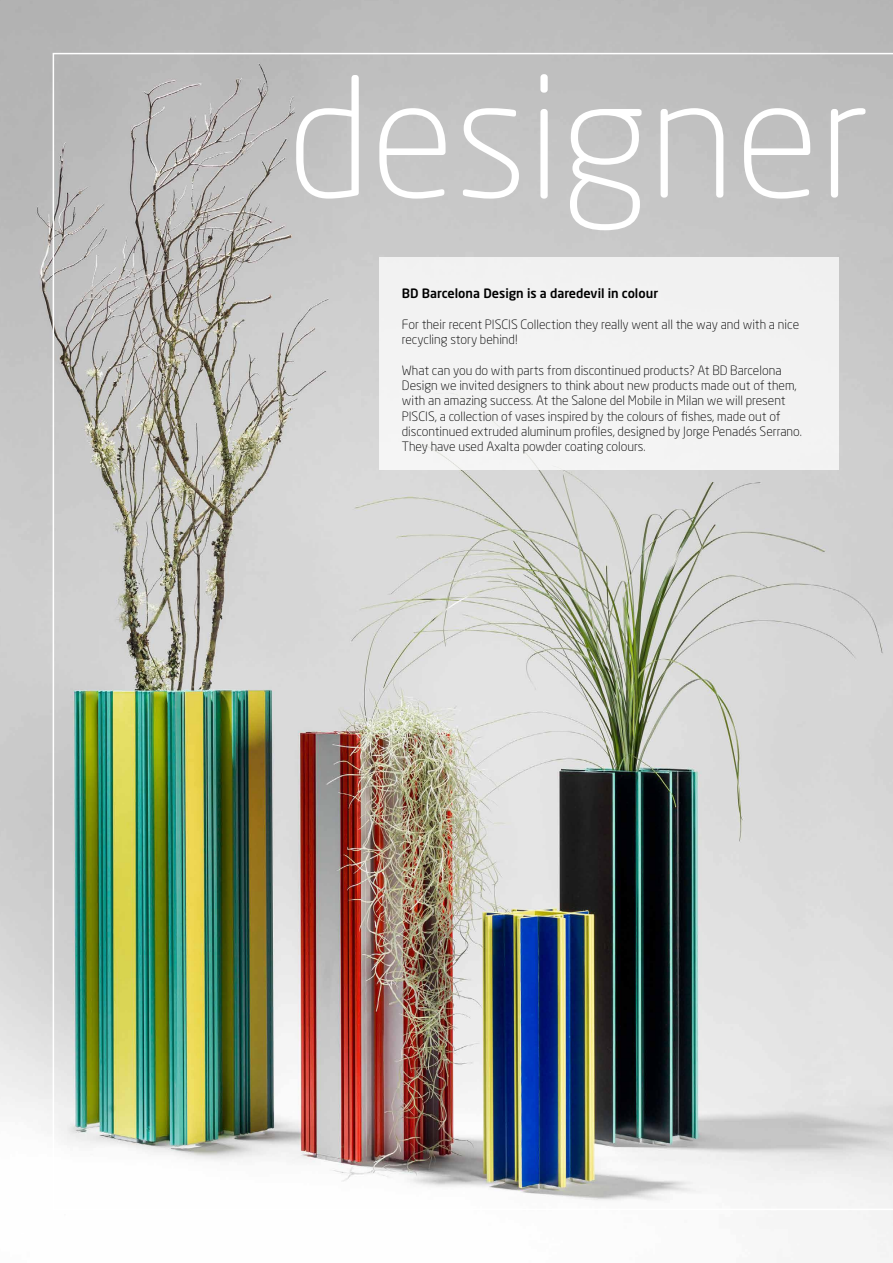
<style>
.page{position:relative;width:893px;height:1263px;background:#fff}
.page>*{position:absolute;margin:0;border:0;box-sizing:border-box;transform-origin:0 0}
.t1{font:300 165px "Neo Sans Pro";color:#fff}
.Absatzformat_1{font:300 12.75px/15.3px "Neo Sans Pro";color:#000}
.Absatzformat_1-2{font:500 12.75px "Neo Sans Pro";color:#000}
</style>
<div class="page">
<img style="left:0;top:0;width:893px;height:1258px">
<img style="left:52px;top:52px;width:841px;height:1159px">
<div style="left:380px;top:257px;width:459px;height:213px;background:#f3f3f3"></div>
<p class="t1" style="left:287px;top:39px;width:585px">designer</p>
<p class="Absatzformat_1-2" style="left:402px;top:286px;width:258px">BD Barcelona Design is a daredevil in colour</p>
<p class="Absatzformat_1" style="left:402px;top:317px;width:399px">For their recent PISCIS Collection they really went all the way and with a nice recycling story behind!</p>
<p class="Absatzformat_1" style="left:402px;top:362px;width:381px">What can you do with parts from discontinued products? At BD Barcelona</p>
<p class="Absatzformat_1" style="left:402px;top:378px;width:396px">Design we invited designers to think about new products made out of them, with an amazing success. At the Salone del Mobile in Milan we will present<br>PISCIS, a collection of vases inspired by the colours of fishes, made out of</p>
<p class="Absatzformat_1" style="left:402px;top:424px;width:402px">discontinued extruded aluminum profiles, designed by Jorge Penadés Serrano.<br>They have used Axalta powder coating colours.</p>
</div>
